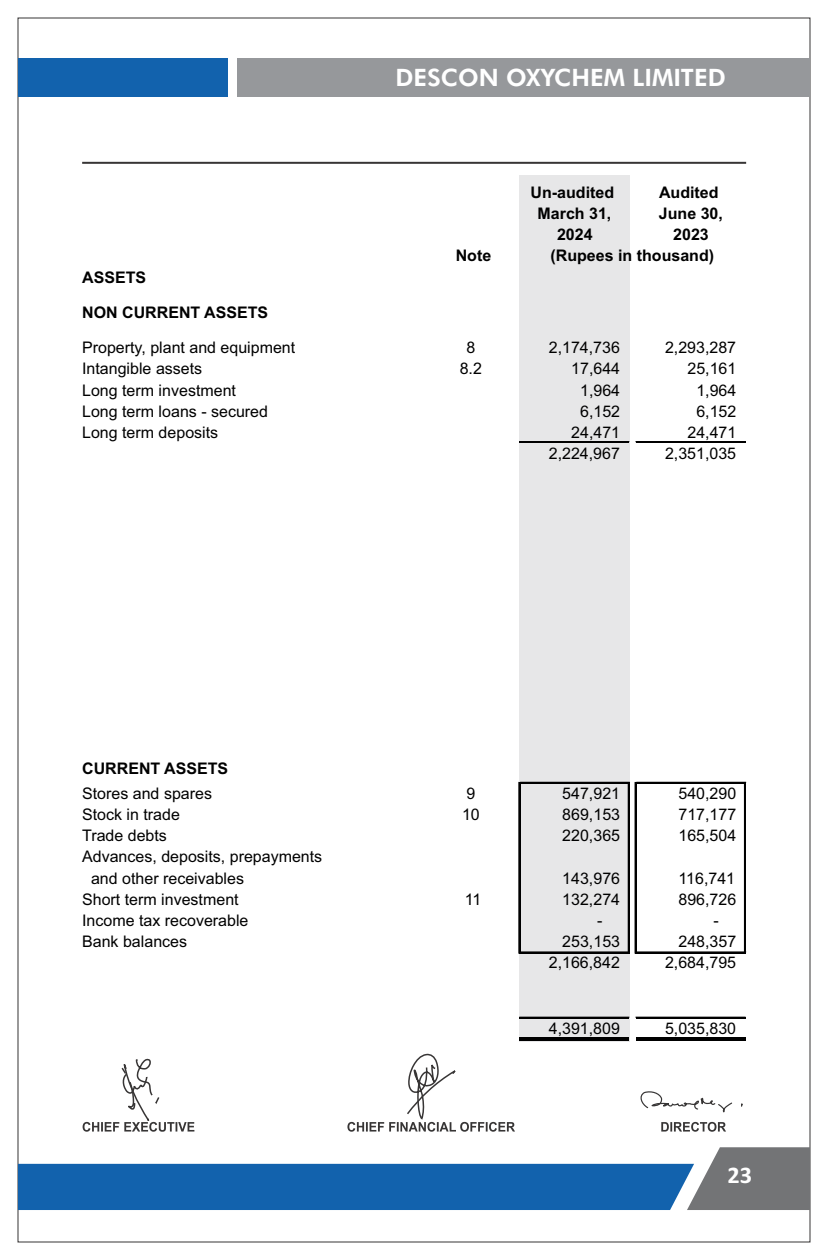
<style>
.page{position:relative;width:828px;height:1260px;background:#fff}
.page>*{position:absolute;margin:0;border:0;box-sizing:border-box;transform-origin:0 0}
.t1{font:800 24px "Futura BT";color:#fff}
.t2{font:700 24px "Calibri";color:#fff}
.t3{font:16px/21.2px "Arial";color:#000}
.t4{font:700 16px "Arial";color:#000}
</style>
<div class="page">
<div style="left:519px;top:175px;width:111px;height:866px;background:#e7e7e8"></div>
<div style="left:238px;top:58px;width:572px;height:39px;background:#96989b"></div>
<div style="left:18px;top:58px;width:209px;height:39px;background:#1262ad"></div>
<svg style="left:18px;top:1049px;width:792px;height:161px"></svg>
<hr style="left:82px;top:162px;width:664px;height:2px;background:#373535">
<hr style="left:520px;top:442px;width:109px;height:1px;background:#000">
<hr style="left:520px;top:441px;width:109px;height:1px;background:#000">
<hr style="left:520px;top:782px;width:110px;height:2px;background:#000">
<hr style="left:520px;top:952px;width:110px;height:1px;background:#000">
<hr style="left:520px;top:1017px;width:109px;height:2px;background:#000">
<hr style="left:520px;top:1037px;width:109px;height:1px;background:#000">
<hr style="left:520px;top:1040px;width:109px;height:1px;background:#000">
<hr style="left:519px;top:782px;width:1px;height:171px;background:#000">
<hr style="left:518px;top:782px;width:1px;height:171px;background:#000">
<hr style="left:628px;top:784px;width:2px;height:169px;background:#000">
<hr style="left:635px;top:782px;width:1px;height:171px;background:#000">
<hr style="left:744px;top:784px;width:2px;height:169px;background:#000">
<hr style="left:636px;top:442px;width:109px;height:1px;background:#000">
<hr style="left:636px;top:441px;width:109px;height:1px;background:#000">
<hr style="left:636px;top:782px;width:110px;height:2px;background:#000">
<hr style="left:636px;top:952px;width:110px;height:1px;background:#000">
<hr style="left:636px;top:1017px;width:109px;height:2px;background:#000">
<hr style="left:636px;top:1037px;width:109px;height:1px;background:#000">
<hr style="left:636px;top:1040px;width:109px;height:1px;background:#000">
<p class="t4" style="left:82px;top:272px;width:66px">ASSETS</p>
<p class="t4" style="left:82px;top:307px;width:188px">NON CURRENT ASSETS</p>
<p class="t3" style="left:82px;top:338px;width:215px">Property, plant and equipment<br>Intangible assets<br>Long term investment<br>Long term loans - secured<br>Long term deposits</p>
<h1 class="t1" style="left:396px;top:67px;width:332px">DESCON OXYCHEM LIMITED</h1>
<p class="t4" style="left:456px;top:250px;width:37px">Note</p>
<p class="t4" style="left:531px;top:186px;width:85px">Un-audited</p>
<p class="t4" style="left:659px;top:186px;width:61px">Audited</p>
<p class="t4" style="left:538px;top:207px;width:75px">March 31,</p>
<p class="t4" style="left:659px;top:207px;width:66px">June 30,</p>
<p class="t4" style="left:557px;top:229px;width:37px">2024</p>
<p class="t4" style="left:673px;top:229px;width:37px">2023</p>
<p class="t4" style="left:551px;top:250px;width:165px">(Rupees in thousand)</p>
<p class="t3" style="left:466px;top:338px;width:10px">8</p>
<p class="t3" style="left:549px;top:338px;width:73px">2,174,736</p>
<p class="t3" style="left:665px;top:338px;width:73px">2,293,287</p>
<p class="t3" style="left:460px;top:360px;width:24px">8.2</p>
<p class="t3" style="left:571px;top:360px;width:50px">17,644</p>
<p class="t3" style="left:687px;top:360px;width:50px">25,161</p>
<p class="t3" style="left:580px;top:381px;width:42px">1,964</p>
<p class="t3" style="left:696px;top:381px;width:42px">1,964</p>
<p class="t3" style="left:580px;top:402px;width:42px">6,152</p>
<p class="t3" style="left:696px;top:402px;width:42px">6,152</p>
<p class="t3" style="left:571px;top:423px;width:50px">24,471</p>
<p class="t3" style="left:687px;top:423px;width:50px">24,471</p>
<p class="t3" style="left:549px;top:444px;width:73px">2,224,967</p>
<p class="t3" style="left:665px;top:444px;width:73px">2,351,035</p>
<p class="t4" style="left:82px;top:763px;width:148px">CURRENT ASSETS</p>
<p class="t3" style="left:82px;top:784px;width:131px">Stores and spares</p>
<p class="t3" style="left:82px;top:805px;width:99px">Stock in trade</p>
<p class="t3" style="left:82px;top:826px;width:86px">Trade debts</p>
<p class="t3" style="left:82px;top:848px;width:242px">Advances, deposits, prepayments</p>
<p class="t3" style="left:91px;top:869px;width:154px">and other receivables</p>
<p class="t3" style="left:82px;top:890px;width:158px">Short term investment</p>
<p class="t3" style="left:82px;top:911px;width:168px">Income tax recoverable</p>
<p class="t3" style="left:82px;top:932px;width:106px">Bank balances</p>
<p class="t3" style="left:466px;top:784px;width:10px">9</p>
<p class="t3" style="left:562px;top:784px;width:59px">547,921</p>
<p class="t3" style="left:679px;top:784px;width:59px">540,290</p>
<p class="t3" style="left:462px;top:805px;width:19px">10</p>
<p class="t3" style="left:562px;top:805px;width:59px">869,153</p>
<p class="t3" style="left:679px;top:805px;width:59px">717,177</p>
<p class="t3" style="left:562px;top:826px;width:59px">220,365</p>
<p class="t3" style="left:679px;top:826px;width:59px">165,504</p>
<p class="t3" style="left:562px;top:869px;width:59px">143,976</p>
<p class="t3" style="left:679px;top:869px;width:58px">116,741</p>
<p class="t3" style="left:465px;top:890px;width:18px">11</p>
<p class="t3" style="left:562px;top:890px;width:59px">132,274</p>
<p class="t3" style="left:679px;top:890px;width:59px">896,726</p>
<p class="t3" style="left:597px;top:911px;width:7px">-</p>
<p class="t3" style="left:713px;top:911px;width:7px">-</p>
<p class="t3" style="left:562px;top:932px;width:59px">253,153</p>
<p class="t3" style="left:679px;top:932px;width:59px">248,357</p>
<p class="t3" style="left:549px;top:954px;width:73px">2,166,842</p>
<p class="t3" style="left:665px;top:954px;width:73px">2,684,795</p>
<p class="t3" style="left:549px;top:1019px;width:73px">4,391,809</p>
<p class="t3" style="left:665px;top:1019px;width:73px">5,035,830</p>
<h1 class="t2" style="left:727px;top:1165px;width:26px">23</h1>
</div>
